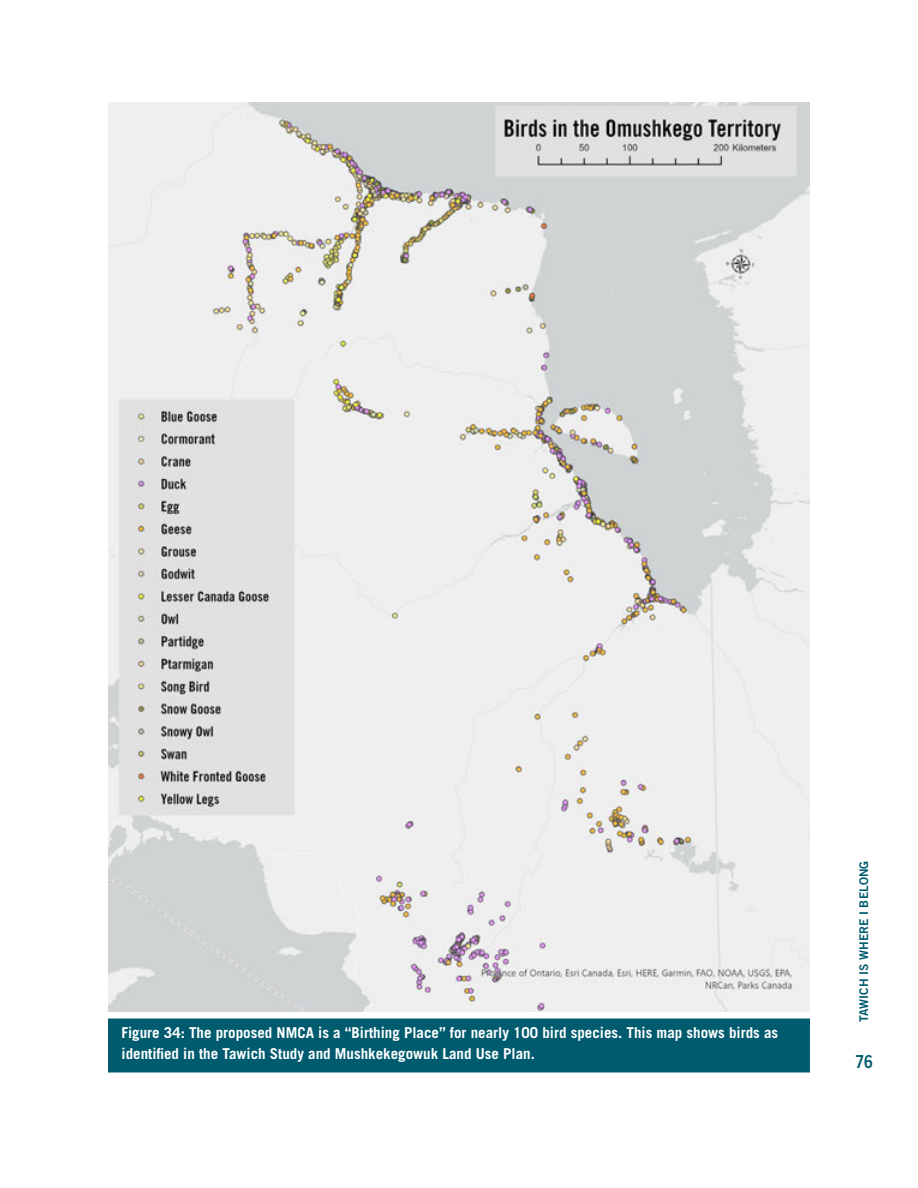
<style>
.page{position:relative;width:918px;height:1188px;background:#fff}
.page>*{position:absolute;margin:0;border:0;box-sizing:border-box;transform-origin:0 0}
.t1{font:700 condensed 18px "Trade Gothic Next LT Pro";color:#005b6f}
.figure_title{font:700 15px/21px "Trade Gothic LT Std";color:#fff}
.t2{font:12px "Trade Gothic LT Std Bd 2";color:#005b6f}
</style>
<div class="page">
<div style="left:108px;top:1028px;width:702px;height:36px;background:#005b6f"></div>
<div style="left:108px;top:1054px;width:702px;height:18px;background:#005b6f"></div>
<div style="left:108px;top:1018px;width:702px;height:18px;background:#005b6f"></div>
<img style="left:108px;top:103px;width:702px;height:908px">
<p class="figure_title" style="left:122px;top:1022px;width:658px">Figure 34: The proposed NMCA is a “Birthing Place” for nearly 100 bird species. This map shows birds as identified in the Tawich Study and Mushkekegowuk Land Use Plan.</p>
<p class="t2" style="left:857px;top:1022px;width:162px;rotate:-90deg">TAWICH IS WHERE I BELONG</p>
<p class="t1" style="left:855px;top:1049px;width:19px">76</p>
</div>
